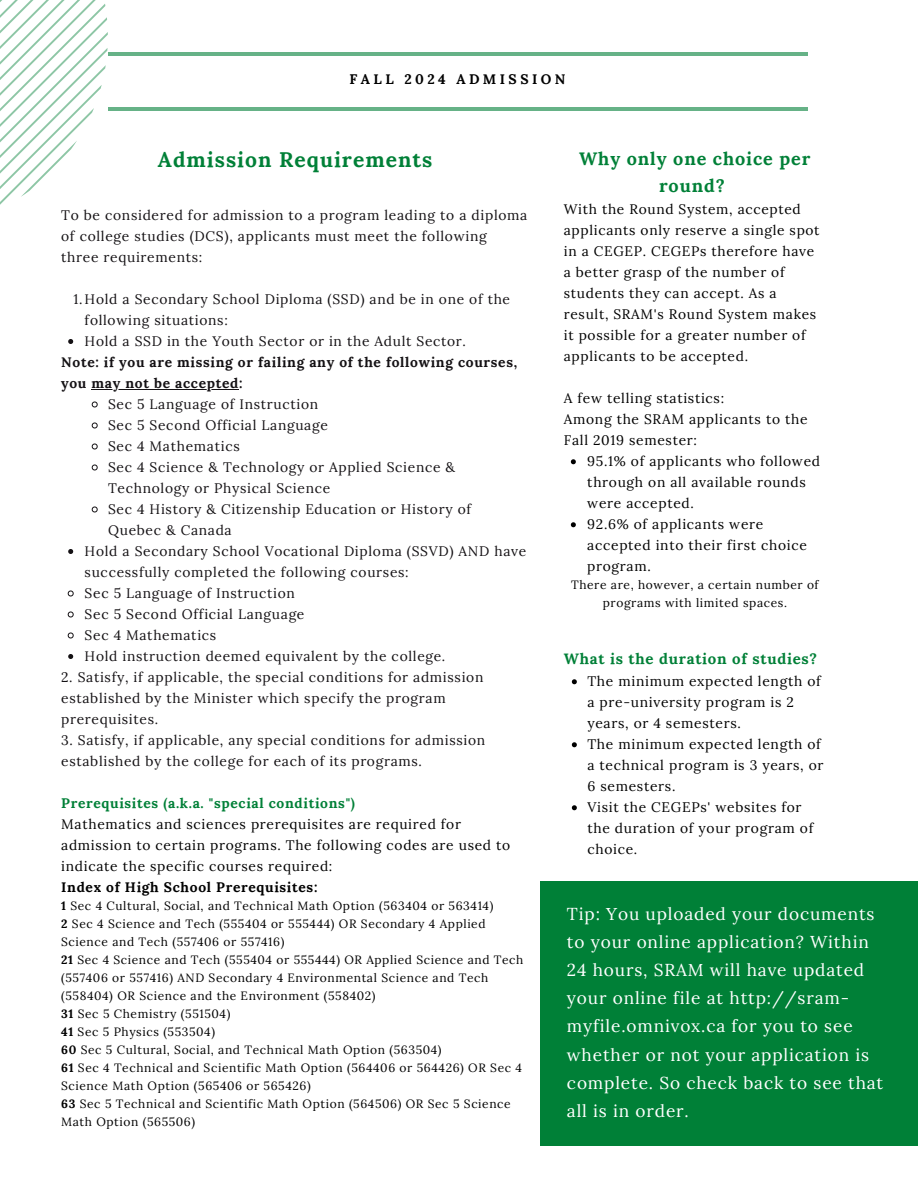
<style>
.page{position:relative;width:918px;height:1188px;background:#fff}
.page>*{position:absolute;margin:0;border:0;box-sizing:border-box;transform-origin:0 0}
.t1{font:700 21px "Lora";letter-spacing:.05em;color:#008037}
.t2{font:700 18px/27px "Lora";letter-spacing:.05em;color:#008037;text-align:center}
.t3{font:17.25px/28.2px "Lora";letter-spacing:.05em;color:#fff}
.t4{font:700 15px "Lora";letter-spacing:.05em;color:#008037}
.t5{font:13.8px/21px "Lora";letter-spacing:.05em;color:#141114}
.t6{font:13.8px/21px "Lora";letter-spacing:.05em;color:#000}
.t7{font:700 13.8px/21px "Lora";letter-spacing:.05em;color:#141114}
.t8{font:700 13.8px "Lora";letter-spacing:.05em;color:#008037}
.t9{font:700 13.8px "Lora";letter-spacing:.05em;color:#000}
.t10{font:700 13.8px "Lora";letter-spacing:.25em;color:#000}
.t11{font:12px/18px "Lora";letter-spacing:.05em;color:#000}
.s1{font-weight:700}
</style>
<div class="page">
<svg style="left:0;top:0;width:108px;height:205px"></svg>
<svg style="left:68px;top:339px;width:5px;height:5px"></svg>
<svg style="left:91px;top:401px;width:7px;height:7px"></svg>
<svg style="left:91px;top:422px;width:7px;height:7px"></svg>
<svg style="left:91px;top:443px;width:7px;height:7px"></svg>
<svg style="left:91px;top:464px;width:7px;height:7px"></svg>
<svg style="left:91px;top:506px;width:7px;height:7px"></svg>
<svg style="left:68px;top:549px;width:5px;height:5px"></svg>
<svg style="left:67px;top:590px;width:7px;height:7px"></svg>
<svg style="left:67px;top:611px;width:7px;height:7px"></svg>
<svg style="left:67px;top:632px;width:7px;height:7px"></svg>
<svg style="left:68px;top:654px;width:5px;height:5px"></svg>
<hr style="left:92px;top:389px;width:147px;height:1px;background:#141114">
<hr style="left:109px;top:53px;width:699px;height:3px;background:#008037">
<hr style="left:108px;top:108px;width:699px;height:3px;background:#008037">
<div style="left:540px;top:881px;width:378px;height:265px;background:#008037"></div>
<svg style="left:571px;top:459px;width:5px;height:5px"></svg>
<svg style="left:571px;top:522px;width:5px;height:5px"></svg>
<svg style="left:572px;top:679px;width:5px;height:5px"></svg>
<svg style="left:572px;top:742px;width:5px;height:5px"></svg>
<svg style="left:572px;top:805px;width:5px;height:5px"></svg>
<p class="t10" style="left:350px;top:70px;width:218px">FALL 2024 ADMISSION</p>
<p class="t1" style="left:158px;top:146px;width:276px">Admission Requirements</p>
<p class="t5" style="left:61px;top:204px;width:468px">To be considered for admission to a program leading to a diploma of college studies (DCS), applicants must meet the following three requirements:</p>
<p class="t5" style="left:85px;top:288px;width:427px;text-indent:-11px">1.Hold a Secondary School Diploma (SSD) and be in one of the following situations:</p>
<p class="t5" style="left:85px;top:330px;width:383px">Hold a SSD in the Youth Sector or in the Adult Sector.</p>
<p class="t7" style="left:61px;top:351px;width:458px">Note: if you are missing or failing any of the following courses, you may not be accepted:</p>
<p class="t5" style="left:108px;top:393px;width:212px">Sec 5 Language of Instruction</p>
<p class="t5" style="left:108px;top:414px;width:221px">Sec 5 Second Official Language</p>
<p class="t5" style="left:108px;top:435px;width:133px">Sec 4 Mathematics</p>
<p class="t5" style="left:108px;top:456px;width:349px">Sec 4 Science &amp; Technology or Applied Science &amp;<br>Technology or Physical Science</p>
<p class="t5" style="left:108px;top:498px;width:365px">Sec 4 History &amp; Citizenship Education or History of<br>Quebec &amp; Canada</p>
<p class="t5" style="left:85px;top:540px;width:443px">Hold a Secondary School Vocational Diploma (SSVD) AND have successfully completed the following courses:</p>
<p class="t5" style="left:85px;top:582px;width:212px">Sec 5 Language of Instruction</p>
<p class="t5" style="left:85px;top:603px;width:221px">Sec 5 Second Official Language</p>
<p class="t5" style="left:85px;top:624px;width:133px">Sec 4 Mathematics</p>
<p class="t5" style="left:85px;top:645px;width:362px">Hold instruction deemed equivalent by the college.</p>
<p class="t5" style="left:61px;top:666px;width:424px">2. Satisfy, if applicable, the special conditions for admission established by the Minister which specify the program prerequisites.</p>
<p class="t5" style="left:61px;top:729px;width:426px">3. Satisfy, if applicable, any special conditions for admission established by the college for each of its programs.</p>
<p class="t8" style="left:61px;top:794px;width:295px">Prerequisites (a.k.a. "special conditions")</p>
<p class="t6" style="left:61px;top:813px;width:451px">Mathematics and sciences prerequisites are required for admission to certain programs. The following codes are used to indicate the specific courses required:</p>
<p class="t9" style="left:61px;top:878px;width:258px">Index of High School Prerequisites:</p>
<p class="t11" style="left:61px;top:897px;width:434px"><span class="s1">1</span> Sec 4 Cultural, Social, and Technical Math Option (563404 or 563414)</p>
<p class="t11" style="left:61px;top:915px;width:426px"><span class="s1">2</span> Sec 4 Science and Tech (555404 or 555444) OR Secondary 4 Applied<br>Science and Tech (557406 or 557416)</p>
<p class="t11" style="left:61px;top:951px;width:464px"><span class="s1">21</span> Sec 4 Science and Tech (555404 or 555444) OR Applied Science and Tech (557406 or 557416) AND Secondary 4 Environmental Science and Tech (558404) OR Science and the Environment (558402)</p>
<p class="t11" style="left:61px;top:1005px;width:171px"><span class="s1">31</span> Sec 5 Chemistry (551504)</p>
<p class="t11" style="left:61px;top:1023px;width:155px"><span class="s1">41</span> Sec 5 Physics (553504)</p>
<p class="t11" style="left:61px;top:1041px;width:382px"><span class="s1">60</span> Sec 5 Cultural, Social, and Technical Math Option (563504)</p>
<p class="t11" style="left:61px;top:1059px;width:462px"><span class="s1">61</span> Sec 4 Technical and Scientific Math Option (564406 or 564426) OR Sec 4<br>Science Math Option (565406 or 565426)</p>
<p class="t11" style="left:61px;top:1095px;width:451px"><span class="s1">63</span> Sec 5 Technical and Scientific Math Option (564506) OR Sec 5 Science<br>Math Option (565506)</p>
<p class="t2" style="left:579px;top:145px;width:233px">Why only one choice per round?</p>
<p class="t6" style="left:564px;top:199px;width:257px">With the Round System, accepted applicants only reserve a single spot in a CEGEP. CEGEPs therefore have a better grasp of the number of students they can accept. As a result, SRAM's Round System makes it possible for a greater number of applicants to be accepted.</p>
<p class="t6" style="left:564px;top:388px;width:162px">A few telling statistics:</p>
<p class="t6" style="left:564px;top:409px;width:245px">Among the SRAM applicants to the<br>Fall 2019 semester:</p>
<p class="t6" style="left:587px;top:451px;width:234px">95.1% of applicants who followed through on all available rounds were accepted.</p>
<p class="t6" style="left:587px;top:514px;width:221px">92.6% of applicants were accepted into their first choice program.</p>
<p class="t11" style="left:571px;top:576px;width:249px;text-align:center">There are, however, a certain number of programs with limited spaces.</p>
<p class="t4" style="left:564px;top:649px;width:255px">What is the duration of studies?</p>
<p class="t6" style="left:587px;top:671px;width:235px">The minimum expected length of a pre-university program is 2 years, or 4 semesters.</p>
<p class="t6" style="left:587px;top:734px;width:238px">The minimum expected length of a technical program is 3 years, or<br>6 semesters.</p>
<p class="t6" style="left:587px;top:797px;width:228px">Visit the CEGEPs' websites for the duration of your program of choice.</p>
<p class="t3" style="left:567px;top:899px;width:318px">Tip: You uploaded your documents to your online application? Within<br>24 hours, SRAM will have updated your online file at http://sram&shy;myfile.omnivox.ca for you to see whether or not your application is complete. So check back to see that all is in order.</p>
</div>
